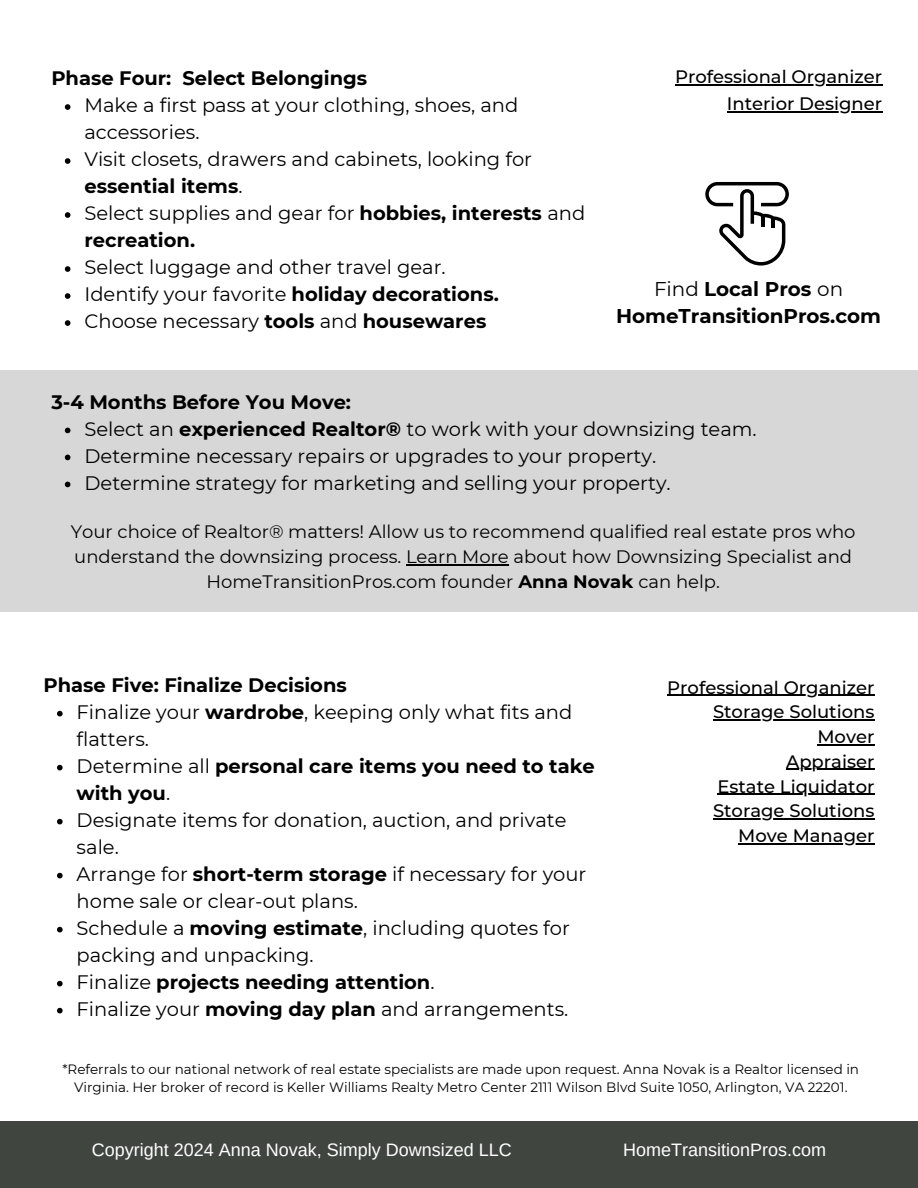
<style>
.page{position:relative;width:918px;height:1188px;background:#fff}
.page>*{position:absolute;margin:0;border:0;box-sizing:border-box;transform-origin:0 0}
.t1{font:700 19.95px/26.8px "Montserrat";color:#000;text-align:center}
.t2{font:19.5px/27px "Montserrat";color:#000}
.t3{font:700 19.5px/27px "Montserrat";color:#000}
.t4{font:18px/24.8px "Montserrat";color:#000;text-align:center}
.t5{font:500 18px/24.8px "Montserrat";color:#000;text-align:right}
.t6{font:18px "Arimo";color:#fff}
.t7{font:13.5px/18px "Montserrat";color:#000;text-align:center}
.s1{font-weight:700}
.s2{font-weight:400}
</style>
<div class="page">
<div style="left:0;top:1121px;width:918px;height:67px;background:#404540"></div>
<div style="left:0;top:370px;width:918px;height:241px;background:#d7d7d7"></div>
<svg style="left:65px;top:428px;width:5px;height:5px"></svg>
<svg style="left:65px;top:455px;width:5px;height:5px"></svg>
<svg style="left:65px;top:482px;width:5px;height:5px"></svg>
<svg style="left:57px;top:711px;width:6px;height:5px"></svg>
<svg style="left:57px;top:765px;width:6px;height:5px"></svg>
<svg style="left:57px;top:819px;width:6px;height:5px"></svg>
<svg style="left:57px;top:873px;width:6px;height:5px"></svg>
<svg style="left:57px;top:927px;width:6px;height:5px"></svg>
<svg style="left:57px;top:981px;width:6px;height:5px"></svg>
<svg style="left:57px;top:1008px;width:6px;height:5px"></svg>
<svg style="left:65px;top:104px;width:5px;height:6px"></svg>
<svg style="left:65px;top:158px;width:5px;height:6px"></svg>
<svg style="left:65px;top:212px;width:5px;height:6px"></svg>
<svg style="left:65px;top:266px;width:5px;height:6px"></svg>
<svg style="left:65px;top:293px;width:5px;height:6px"></svg>
<svg style="left:65px;top:320px;width:5px;height:6px"></svg>
<hr style="left:675px;top:84px;width:207px;height:1px;background:#000">
<hr style="left:727px;top:111px;width:155px;height:1px;background:#000">
<hr style="left:406px;top:564px;width:103px;height:1px;background:#000">
<hr style="left:667px;top:695px;width:207px;height:1px;background:#000">
<hr style="left:713px;top:719px;width:161px;height:2px;background:#000">
<hr style="left:817px;top:744px;width:57px;height:1px;background:#000">
<hr style="left:786px;top:769px;width:88px;height:1px;background:#000">
<hr style="left:717px;top:794px;width:157px;height:1px;background:#000">
<hr style="left:713px;top:818px;width:161px;height:2px;background:#000">
<hr style="left:738px;top:843px;width:136px;height:1px;background:#000">
<svg style="left:705px;top:182px;width:84px;height:84px"></svg>
<h2 class="t3" style="left:51px;top:65px;width:317px">Phase Four: Select Belongings</h2>
<h1 class="t2" style="left:84px;top:92px;width:435px">Make a first pass at your clothing, shoes, and accessories.</h1>
<p class="t2" style="left:84px;top:146px;width:449px">Visit closets, drawers and cabinets, looking for <span class="s1">essential items</span>.</p>
<p class="t3" style="left:84px;top:200px;width:502px"><span class="s2">Select supplies and gear for</span> hobbies, interests <span class="s2">and </span>recreation.</p>
<p class="t2" style="left:84px;top:254px;width:363px">Select luggage and other travel gear.</p>
<p class="t2" style="left:84px;top:281px;width:416px">Identify your favorite <span class="s1">holiday decorations.</span></p>
<p class="t2" style="left:84px;top:308px;width:403px">Choose necessary <span class="s1">tools</span> and <span class="s1">housewares</span></p>
<p class="t5" style="left:675px;top:64px;width:209px">Professional Organizer</p>
<p class="t5" style="left:727px;top:91px;width:157px">Interior Designer</p>
<p class="t1" style="left:616px;top:276px;width:266px"><span class="s2">Find</span> Local Pros <span class="s2">on<br></span>HomeTransitionPros.com</p>
<p class="t3" style="left:51px;top:388px;width:301px">3-4 Months Before You Move:</p>
<p class="t2" style="left:84px;top:415px;width:674px">Select an <span class="s1">experienced Realtor®</span> to work with your downsizing team.</p>
<p class="t2" style="left:84px;top:442px;width:573px">Determine necessary repairs or upgrades to your property.</p>
<p class="t2" style="left:84px;top:469px;width:588px">Determine strategy for marketing and selling your property.</p>
<h1 class="t4" style="left:71px;top:520px;width:786px">Your choice of Realtor® matters! Allow us to recommend qualified real estate pros who understand the downsizing process. Learn More about how Downsizing Specialist and<br>HomeTransitionPros.com founder <span class="s1">Anna Novak</span> can help.</h1>
<p class="t3" style="left:44px;top:671px;width:305px">Phase Five: Finalize Decisions</p>
<h1 class="t2" style="left:77px;top:698px;width:497px">Finalize your <span class="s1">wardrobe</span>, keeping only what fits and flatters.</h1>
<p class="t3" style="left:77px;top:752px;width:520px"><span class="s2">Determine all</span> personal care items you need to take with you<span class="s2">.</span></p>
<p class="t2" style="left:77px;top:806px;width:491px">Designate items for donation, auction, and private sale.</p>
<h1 class="t2" style="left:77px;top:860px;width:511px">Arrange for <span class="s1">short-term storage</span> if necessary for your home sale or clear-out plans.</h1>
<p class="t2" style="left:77px;top:914px;width:495px">Schedule a <span class="s1">moving estimate</span>, including quotes for packing and unpacking.</p>
<p class="t3" style="left:77px;top:968px;width:359px"><span class="s2">Finalize</span> projects needing attention<span class="s2">.</span></p>
<p class="t2" style="left:77px;top:995px;width:493px">Finalize your <span class="s1">moving day plan</span> and arrangements.</p>
<p class="t5" style="left:667px;top:675px;width:209px">Professional Organizer</p>
<p class="t5" style="left:713px;top:699px;width:163px">Storage Solutions<br>Mover</p>
<h2 class="t5" style="left:786px;top:749px;width:90px">Appraiser</h2>
<h2 class="t5" style="left:713px;top:774px;width:163px">Estate Liquidator<br>Storage Solutions<br>Move Manager</h2>
<p class="t7" style="left:62px;top:1060px;width:798px">*Referrals to our national network of real estate specialists are made upon request. Anna Novak is a Realtor licensed in<br>Virginia. Her broker of record is Keller Williams Realty Metro Center 2111 Wilson Blvd Suite 1050, Arlington, VA 22201.</p>
<p class="t6" style="left:92px;top:1140px;width:421px">Copyright 2024 Anna Novak, Simply Downsized LLC</p>
<h1 class="t6" style="left:623px;top:1140px;width:204px">HomeTransitionPros.com</h1>
</div>
